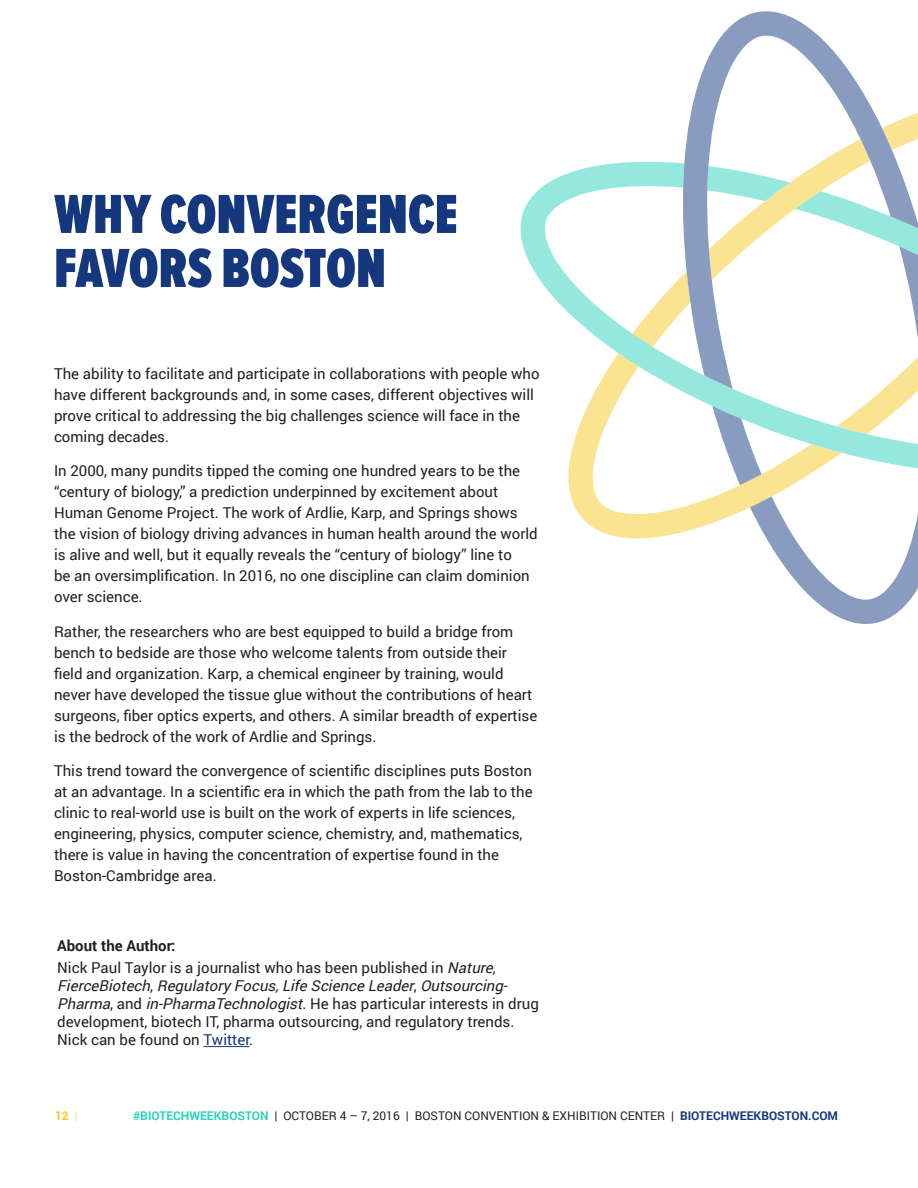
<style>
.page{position:relative;width:918px;height:1188px;background:#fff}
.page>*{position:absolute;margin:0;border:0;box-sizing:border-box;transform-origin:0 0}
.headline{font:900 57px/54px "Proxima Nova S Ex Cn";color:#14377d}
.body{font:15px/21px "Roboto";color:#231f20}
.About_the_Author{font:15px/18px "Roboto";color:#231f20}
.subhead{font:700 15px "Roboto";color:#231f20}
.t1{font:12px "Roboto";color:#231f20}
.t2{font:700 12px "Roboto";color:#f5c823}
.s1{font-style:italic}
.s2{color:#14377d}
.s3{font-weight:300}
.s4{font-weight:700;color:#2ad1bb}
.s5{font-weight:700;color:#14377d}
</style>
<div class="page">
<svg style="left:568px;top:477px;width:139px;height:62px"></svg>
<svg style="left:520px;top:161px;width:187px;height:316px"></svg>
<svg style="left:682px;top:11px;width:176px;height:378px"></svg>
<svg style="left:707px;top:85px;width:211px;height:539px"></svg>
<hr style="left:204px;top:1046px;width:45px;height:1px;background:#14377d">
<p class="headline" style="left:54px;top:191px;width:405px">WHY CONVERGENCE<br>FAVORS BOSTON</p>
<p class="body" style="left:54px;top:362px;width:487px">The ability to facilitate and participate in collaborations with people who have different backgrounds and, in some cases, different objectives will prove critical to addressing the big challenges science will face in the coming decades.</p>
<p class="body" style="left:54px;top:460px;width:485px">In 2000, many pundits tipped the coming one hundred years to be the “century of biology,” a prediction underpinned by excitement about Human Genome Project. The work of Ardlie, Karp, and Springs shows the vision of biology driving advances in human health around the world is alive and well, but it equally reveals the “century of biology” line to<br>be an oversimplification. In 2016, no one discipline can claim dominion over science.</p>
<p class="body" style="left:54px;top:620px;width:485px">Rather, the researchers who are best equipped to build a bridge from bench to bedside are those who welcome talents from outside their field and organization. Karp, a chemical engineer by training, would never have developed the tissue glue without the contributions of heart surgeons, fiber optics experts, and others. A similar breadth of expertise is the bedrock of the work of Ardlie and Springs.</p>
<p class="body" style="left:54px;top:760px;width:480px">This trend toward the convergence of scientific disciplines puts Boston at an advantage. In a scientific era in which the path from the lab to the clinic to real-world use is built on the work of experts in life sciences, engineering, physics, computer science, chemistry, and, mathematics, there is value in having the concentration of expertise found in the Boston-Cambridge area.</p>
<p class="subhead" style="left:57px;top:935px;width:120px">About the Author:</p>
<p class="About_the_Author" style="left:57px;top:959px;width:483px">Nick Paul Taylor is a journalist who has been published in <span class="s1">Nature</span>, <span class="s1">FierceBiotech</span>, <span class="s1">RegulatoryFocus, Life Science Leader</span>, <span class="s1">Outsourcing-Pharma</span>, a n d <span class="s1">in-PharmaTechnologist</span>. H e h a s p a rt i c u l a r i n t e re s t s i n d r u g development, biotech IT, pharma outsourcing, and regulatory trends.<br>Nick can be found on <span class="s2">Twitter</span>.</p>
<p class="t2" style="left:55px;top:1107px;width:24px">12 <span class="s3">|</span></p>
<p class="t1" style="left:133px;top:1107px;width:706px"><span class="s4">#BIOTECHWEEKBOSTON</span> | OCTOBER 4 – 7, 2016 | BOSTON CONVENTION &amp; EXHIBITION CENTER | <span class="s5">BIOTECHWEEKBOSTON.COM</span></p>
</div>
